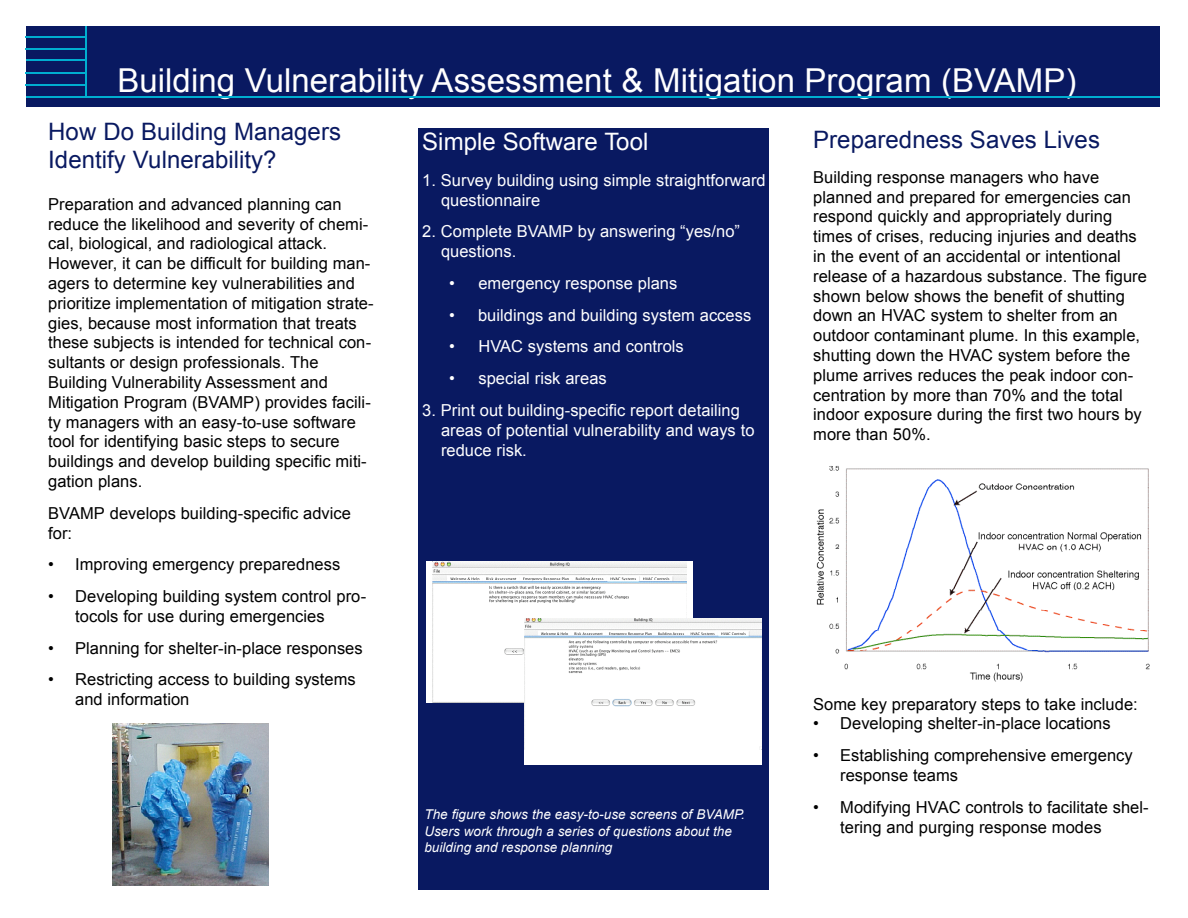
<style>
.page{position:relative;width:1188px;height:918px;background:#fff}
.page>*{position:absolute;margin:0;border:0;box-sizing:border-box;transform-origin:0 0}
.t1{font:33px "Arial";color:#fff}
.t2{font:24px/28.8px "Arial";color:#091961}
.t3{font:24px "Arial";color:#fff}
.t4{font:16.5px/19.8px "Arial";color:#000}
.t5{font:16.5px/19.8px "Arial";color:#fff}
.t6{font:italic 13.5px/16.5px "Arial";color:#fff}
</style>
<div class="page">
<div style="left:26px;top:26px;width:1134px;height:81px;background:#091961"></div>
<hr style="left:26px;top:48px;width:60px;height:2px;background:#00aed0">
<hr style="left:26px;top:36px;width:60px;height:2px;background:#00aed0">
<hr style="left:26px;top:85px;width:60px;height:1px;background:#00aed0">
<hr style="left:26px;top:96px;width:1134px;height:2px;background:#00aed0">
<hr style="left:26px;top:60px;width:60px;height:1px;background:#00aed0">
<hr style="left:26px;top:72px;width:60px;height:2px;background:#00aed0">
<hr style="left:85px;top:26px;width:2px;height:71px;background:#00aed0">
<div style="left:112px;top:722px;width:157px;height:166px;background:linear-gradient(to right,#fff,#fff)"></div>
<img style="left:112px;top:724px;width:157px;height:162px">
<div style="left:418px;top:128px;width:351px;height:762px;background:#091961"></div>
<div style="left:426px;top:562px;width:267px;height:141px;background:#fff"></div>
<img style="left:433px;top:562px;width:253px;height:141px">
<div style="left:524px;top:619px;width:238px;height:145px;background:#fff"></div>
<img style="left:524px;top:619px;width:238px;height:130px">
<img style="left:816px;top:467px;width:334px;height:215px">
<h1 class="t1" style="left:117px;top:62px;width:961px">Building Vulnerability Assessment &amp; Mitigation Program (BVAMP)</h1>
<h2 class="t2" style="left:813px;top:125px;width:288px">Preparedness Saves Lives</h2>
<p class="t4" style="left:813px;top:167px;width:335px">Building response managers who have planned and prepared for emergencies can respond quickly and appropriately during times of crises, reducing injuries and deaths in the event of an accidental or intentional release of a hazardous substance. The figure shown below shows the benefit of shutting down an HVAC system to shelter from an outdoor contaminant plume. In this example, shutting down the HVAC system before the plume arrives reduces the peak indoor con&shy;centration by more than 70% and the total indoor exposure during the first two hours by more than 50%.</p>
<h2 class="t2" style="left:48px;top:117px;width:294px">How Do Building Managers<br>Identify Vulnerability?</h2>
<p class="t4" style="left:48px;top:194px;width:327px">Preparation and advanced planning can reduce the likelihood and severity of chemi&shy;cal, biological, and radiological attack.<br>However, it can be difficult for building man&shy;agers to determine key vulnerabilities and prioritize implementation of mitigation strate&shy;gies, because most information that treats these subjects is intended for technical con&shy;sultants or design professionals. The Building Vulnerability Assessment and Mitigation Program (BVAMP) provides facili&shy;ty managers with an easy-to-use software tool for identifying basic steps to secure buildings and develop building specific miti&shy;gation plans.</p>
<p class="t4" style="left:48px;top:503px;width:304px">BVAMP develops building-specific advice for:</p>
<p class="t4" style="left:48px;top:555px;width:294px">• Improving emergency preparedness</p>
<p class="t4" style="left:75px;top:587px;width:292px;text-indent:-27px">• Developing building system control pro&shy;tocols for use during emergencies</p>
<p class="t4" style="left:48px;top:638px;width:316px">• Planning for shelter-in-place responses</p>
<p class="t4" style="left:75px;top:670px;width:282px;text-indent:-27px">• Restricting access to building systems and information</p>
<h2 class="t3" style="left:422px;top:129px;width:228px">Simple Software Tool</h2>
<p class="t5" style="left:441px;top:170px;width:326px;text-indent:-19px">1. Survey building using simple straightforward questionnaire</p>
<p class="t5" style="left:441px;top:222px;width:301px;text-indent:-19px">2. Complete BVAMP by answering “yes/no” questions.</p>
<p class="t5" style="left:449px;top:273px;width:230px">• emergency response plans</p>
<p class="t5" style="left:449px;top:305px;width:304px">• buildings and building system access</p>
<p class="t5" style="left:449px;top:337px;width:236px">• HVAC systems and controls</p>
<p class="t5" style="left:449px;top:369px;width:159px">• special risk areas</p>
<p class="t5" style="left:441px;top:401px;width:315px;text-indent:-19px">3. Print out building-specific report detailing areas of potential vulnerability and ways to reduce risk.</p>
<p class="t4" style="left:813px;top:694px;width:326px">Some key preparatory steps to take include:</p>
<p class="t4" style="left:813px;top:714px;width:299px">• Developing shelter-in-place locations</p>
<p class="t4" style="left:840px;top:745px;width:294px;text-indent:-27px">• Establishing comprehensive emergency response teams</p>
<p class="t4" style="left:840px;top:797px;width:310px;text-indent:-27px">• Modifying HVAC controls to facilitate shel&shy;tering and purging response modes</p>
<p class="t6" style="left:424px;top:806px;width:322px">The figure shows the easy-to-use screens of BVAMP.<br>Users work through a series of questions about the building and response planning</p>
</div>
